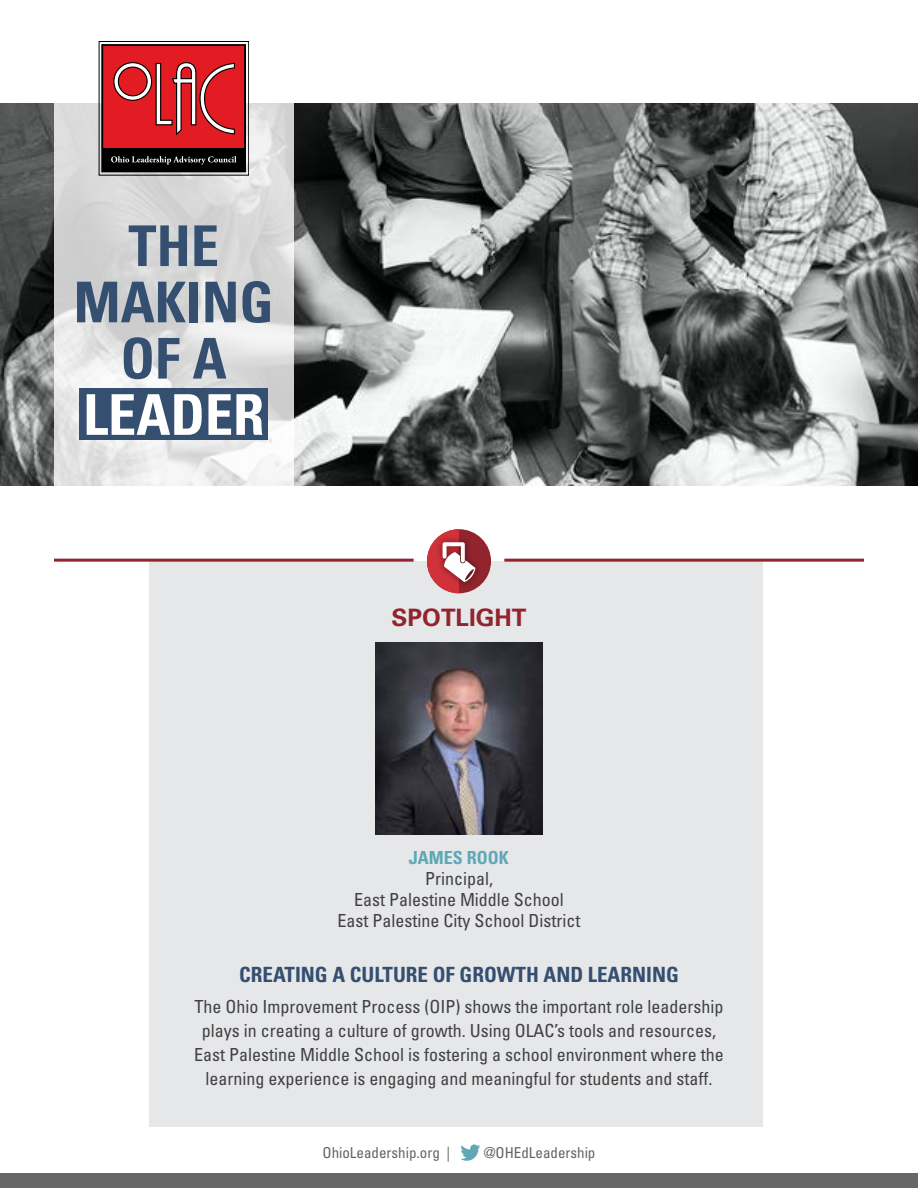
<style>
.page{position:relative;width:918px;height:1188px;background:#fff}
.page>*{position:absolute;margin:0;border:0;box-sizing:border-box;transform-origin:0 0}
.t1{font:700 condensed 56.25px/56.2px "Univers";color:#354f71;text-align:center}
.t2{font:700 condensed 56.25px "Univers";color:#fff}
.t3{font:700 24px "Univers";color:#92242d}
.t4{font:700 condensed 21px "Univers";color:#354f71}
.t5{font:condensed 18px/24px "Univers";color:#414042;text-align:center}
.t6{font:700 condensed 18px "Univers";color:#60a8b7}
.t7{font:condensed 15px "Univers";color:#636466}
</style>
<div class="page">
<div style="left:149px;top:562px;width:614px;height:565px;background:#e6e7e8"></div>
<div style="left:0;top:1174px;width:918px;height:14px;background:#666767"></div>
<svg style="left:460px;top:1145px;width:20px;height:16px"></svg>
<div style="left:427px;top:529px;width:64px;height:64px;background:#92242d;border-radius:50%"></div>
<div style="left:436px;top:535px;width:46px;height:53px;background:#000;opacity:.5"></div>
<svg style="left:427px;top:529px;width:48px;height:64px"></svg>
<hr style="left:54px;top:559px;width:360px;height:3px;background:#92242d">
<hr style="left:504px;top:559px;width:360px;height:3px;background:#92242d">
<img style="left:0;top:103px;width:918px;height:383px">
<svg style="left:54px;top:103px;width:240px;height:383px;fill:#dadbdb"></svg>
<div style="left:79px;top:388px;width:189px;height:51px;background:#354f71"></div>
<div style="left:102px;top:45px;width:143px;height:126px;background:#e31b23"></div>
<div style="left:101px;top:44px;width:145px;height:128px;border:2px solid #000"></div>
<div style="left:102px;top:148px;width:143px;height:23px;background:#000"></div>
<svg style="left:113px;top:62px;width:122px;height:74px"></svg>
<svg style="left:111px;top:156px;width:126px;height:9px"></svg>
<div style="left:99px;top:41px;width:150px;height:134px;border:1px solid #000"></div>
<img style="left:376px;top:643px;width:166px;height:191px">
<h1 class="t1" style="left:74px;top:218px;width:202px">THE<br>MAKING<br>OF A</h1>
<h1 class="t2" style="left:83px;top:380px;width:183px">LEADER</h1>
<h2 class="t3" style="left:392px;top:603px;width:136px">SPOTLIGHT</h2>
<p class="t6" style="left:409px;top:846px;width:102px">JAMES ROOK</p>
<p class="t5" style="left:338px;top:868px;width:244px;line-height:21px">Principal,<br>East Palestine Middle School<br>East Palestine City School District</p>
<p class="t4" style="left:239px;top:962px;width:441px">CREATING A CULTURE OF GROWTH AND LEARNING</p>
<p class="t5" style="left:194px;top:994px;width:531px">The Ohio Improvement Process (OIP) shows the important role leadership plays in creating a culture of growth. Using OLAC’s tools and resources, East Palestine Middle School is fostering a school environment where the learning experience is engaging and meaningful for students and staff.</p>
<p class="t7" style="left:323px;top:1143px;width:129px">OhioLeadership.org |</p>
<p class="t7" style="left:484px;top:1143px;width:113px">@OHEdLeadership</p>
</div>
